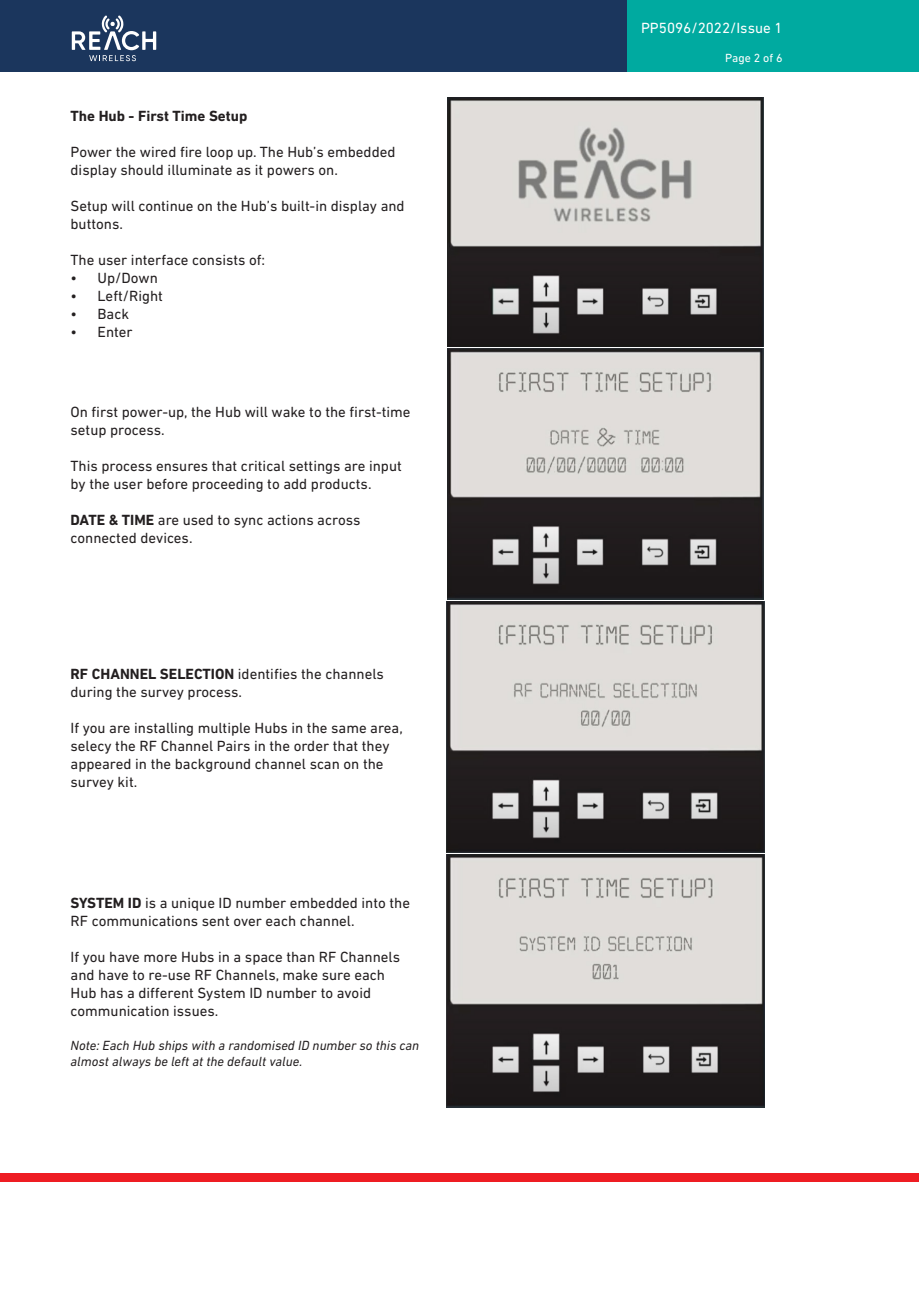
<style>
.page{position:relative;width:919px;height:1289px;background:#fff}
.page>*{position:absolute;margin:0;border:0;box-sizing:border-box;transform-origin:0 0}
.Copyright{font:15px/18px "DIN Next LT Pro";color:#231f20}
.Copyright-2{font:700 15px "DIN Next LT Pro";color:#231f20}
.t1{font:15px "DIN Next LT Pro";color:#fff}
.Copyright-3{font:italic 13.5px/16.2px "DIN Next LT Pro";color:#231f20}
.t2{font:12px "DIN Next LT Pro";color:#fff}
.s1{font-weight:700}
</style>
<div class="page">
<div style="left:0;top:0;width:700px;height:71px;background:#1b365d"></div>
<div style="left:627px;top:0;width:291px;height:71px;background:#00aaa0"></div>
<div style="left:0;top:1172px;width:906px;height:9px;background:#ee1d23"></div>
<div style="left:906px;top:1172px;width:12px;height:9px;background:#ee1d23"></div>
<svg style="left:72px;top:16px;width:84px;height:45px"></svg>
<img style="left:447px;top:98px;width:316px;height:248px">
<img style="left:447px;top:348px;width:316px;height:251px">
<img style="left:446px;top:601px;width:318px;height:251px">
<img style="left:446px;top:854px;width:318px;height:253px">
<p class="Copyright-2" style="left:71px;top:107px;width:178px">The Hub - First Time Setup</p>
<p class="Copyright" style="left:71px;top:142px;width:326px">Power the wired fire loop up. The Hub’s embedded display should illuminate as it powers on.</p>
<p class="Copyright" style="left:71px;top:196px;width:335px">Setup will continue on the Hub’s built-in display and buttons.</p>
<p class="Copyright" style="left:71px;top:250px;width:196px">The user interface consists of:</p>
<p class="Copyright" style="left:71px;top:268px;width:89px">• Up/Down</p>
<p class="Copyright" style="left:71px;top:286px;width:94px">• Left/Right</p>
<p class="Copyright" style="left:71px;top:304px;width:60px">• Back</p>
<p class="Copyright" style="left:71px;top:322px;width:64px">• Enter</p>
<p class="Copyright" style="left:71px;top:403px;width:341px">On first power-up, the Hub will wake to the first-time setup process.</p>
<p class="Copyright" style="left:71px;top:457px;width:333px">This process ensures that critical settings are input by the user before proceeding to add products.</p>
<p class="Copyright" style="left:71px;top:511px;width:291px"><span class="s1">DATE &amp; TIME</span> are used to sync actions across connected devices.</p>
<p class="Copyright" style="left:71px;top:665px;width:315px"><span class="s1">RF CHANNEL SELECTION</span> identifies the channels during the survey process.</p>
<p class="Copyright" style="left:71px;top:719px;width:334px">If you are installing multiple Hubs in the same area, selecy the RF Channel Pairs in the order that they appeared in the background channel scan on the survey kit.</p>
<p class="Copyright" style="left:71px;top:893px;width:341px"><span class="s1">SYSTEM ID</span> is a unique ID number embedded into the<br>RF communications sent over each channel.</p>
<p class="Copyright" style="left:71px;top:947px;width:331px">If you have more Hubs in a space than RF Channels and have to re-use RF Channels, make sure each Hub has a different System ID number to avoid communication issues.</p>
<p class="Copyright-3" style="left:71px;top:1037px;width:350px">Note: Each Hub ships with a randomised ID number so this can almost always be left at the default value.</p>
<p class="t1" style="left:641px;top:20px;width:143px">PP5096/2022/Issue 1</p>
<p class="t2" style="left:725px;top:51px;width:59px">Page 2 of 6</p>
</div>
